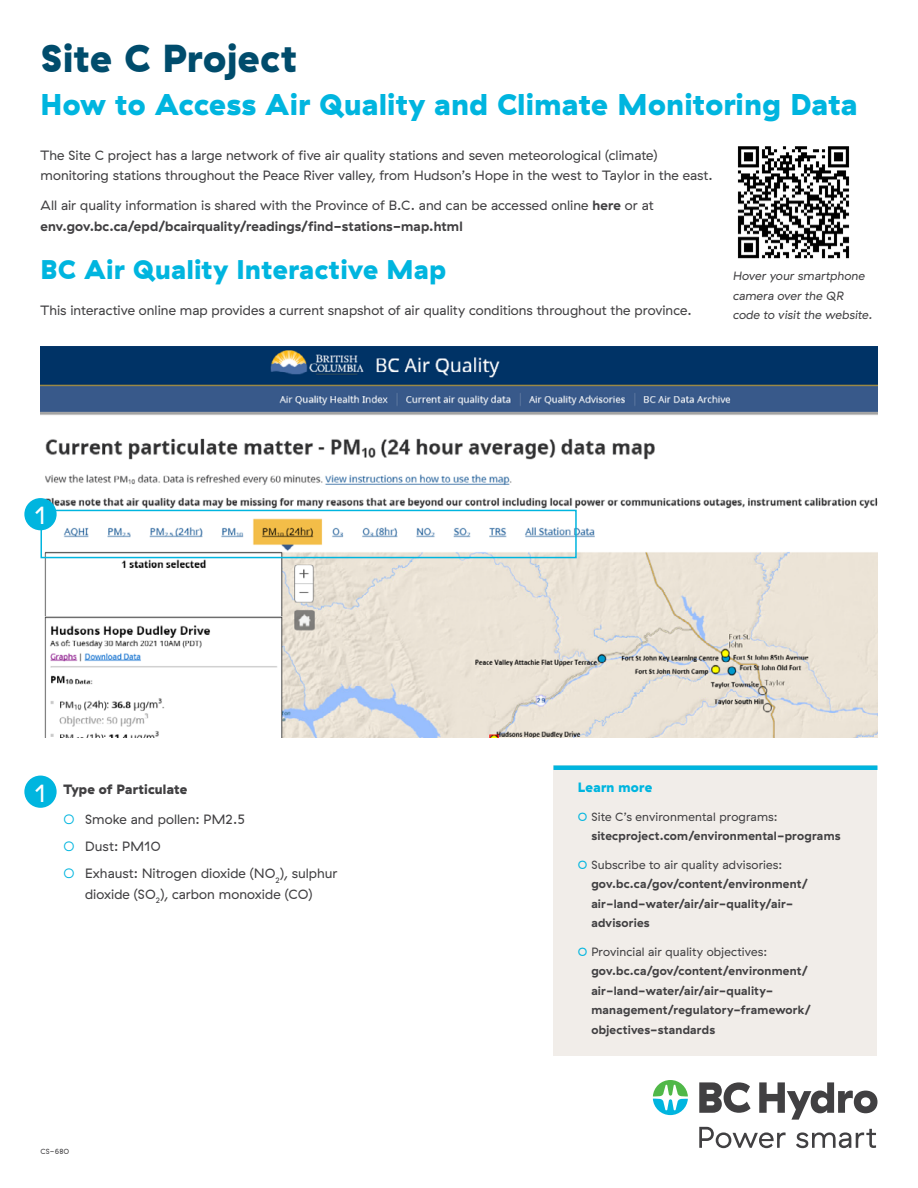
<style>
.page{position:relative;width:918px;height:1188px;background:#fff}
.page>*{position:absolute;margin:0;border:0;box-sizing:border-box;transform-origin:0 0}
.t1{font:900 39px "GT Haptik";letter-spacing:.005em;color:#004c6c}
.t2{font:900 30px "GT Haptik";letter-spacing:.01em;color:#00b5df}
.t3{font:900 27px "GT Haptik";letter-spacing:.015em;color:#00b5df}
.t4{font:24.75px "GT Haptik";color:#fff}
.t5{font:13.5px/20.2px "GT Haptik";letter-spacing:.005em;color:#414042}
.t6{font:900 13.5px "GT Haptik";letter-spacing:.01em;color:#414042}
.t7{font:900 13.5px "GT Haptik";letter-spacing:.015em;color:#00b5df}
.t8{font:700 12px/19.5px "GT Haptik";letter-spacing:.015em;color:#414042}
.t9{font:italic 12px/19.5px "GT Haptik";letter-spacing:.005em;color:#414042}
.t10{font:7.5px "GT Haptik";color:#414042}
.s1{font-weight:700}
.s2{font-weight:400;font-size:24.75px;color:#fff}
.s3{color:#00b5df}
.s4{font-weight:400;color:#00b5df}
.s5{font-weight:400}
</style>
<div class="page">
<img style="left:40px;top:347px;width:838px;height:391px">
<div style="left:40px;top:510px;width:537px;height:48px;border:2px solid #00b5df"></div>
<div style="left:24px;top:498px;width:33px;height:32px;background:#00b5df;border-radius:50%"></div>
<div style="left:24px;top:776px;width:33px;height:32px;background:#00b5df;border-radius:50%"></div>
<svg style="left:653px;top:1080px;width:35px;height:35px"></svg>
<svg style="left:699px;top:1082px;width:52px;height:31px"></svg>
<svg style="left:759px;top:1082px;width:119px;height:38px"></svg>
<svg style="left:699px;top:1127px;width:87px;height:21px"></svg>
<svg style="left:796px;top:1129px;width:80px;height:19px"></svg>
<div style="left:554px;top:765px;width:324px;height:290px;background:#f1ede9"></div>
<div style="left:554px;top:765px;width:324px;height:5px;background:#00b5df"></div>
<img style="left:737px;top:146px;width:113px;height:113px">
<h1 class="t1" style="left:40px;top:33px;width:258px">Site C Project</h1>
<h2 class="t2" style="left:40px;top:85px;width:819px">How to Access Air Quality and Climate Monitoring Data</h2>
<p class="t5" style="left:40px;top:145px;width:674px">The Site C project has a large network of five air quality stations and seven meteorological (climate) monitoring stations throughout the Peace River valley, from Hudson’s Hope in the west to Taylor in the east.</p>
<p class="t5" style="left:40px;top:196px;width:615px">All air quality information is shared with the Province of B.C. and can be accessed online <span class="s1">here</span> or at <span class="s1">env.gov.bc.ca/epd/bcairquality/readings/find-stations-map.html</span></p>
<h3 class="t3" style="left:40px;top:252px;width:407px">BC Air Quality Interactive Map</h3>
<p class="t5" style="left:40px;top:300px;width:653px">This interactive online map provides a current snapshot of air quality conditions throughout the province.</p>
<p class="t9" style="left:733px;top:267px;width:141px">Hover your smartphone camera over the QR code to visit the website.</p>
<h3 class="t4" style="left:34px;top:501px;width:13px">1</h3>
<p class="t6" style="left:34px;top:781px;width:155px"><span class="s2">1</span> Type of Particulate</p>
<p class="t5" style="left:63px;top:810px;width:183px"><span class="s3">○</span> Smoke and pollen: PM2.5</p>
<p class="t5" style="left:63px;top:837px;width:99px"><span class="s3">○</span> Dust: PM10</p>
<p class="t5" style="left:63px;top:864px;width:276px;text-align:center"><span class="s3">○</span> Exhaust: Nitrogen dioxide (NO<sub>2</sub>), sulphur dioxide (SO<sub>2</sub>), carbon monoxide (CO)</p>
<p class="t10" style="left:40px;top:1147px;width:30px">CS-680</p>
<p class="t7" style="left:578px;top:779px;width:76px">Learn more</p>
<p class="t8" style="left:591px;top:807px;width:251px;text-indent:-14px"><span class="s4">O</span> <span class="s5">Site C’s environmental programs: </span>sitecproject.com/environmental-programs</p>
<p class="t8" style="left:591px;top:855px;width:218px;text-indent:-14px"><span class="s4">O</span> <span class="s5">Subscribe to air quality advisories: </span>gov.bc.ca/gov/content/environment/ air-land-water/air/air-quality/air&shy;advisories</p>
<p class="t8" style="left:591px;top:942px;width:221px;text-indent:-14px"><span class="s4">O</span> <span class="s5">Provincial air quality objectives: </span>gov.bc.ca/gov/content/environment/ air-land-water/air/air-quality&shy;management/regulatory-framework/ objectives-standards</p>
</div>
